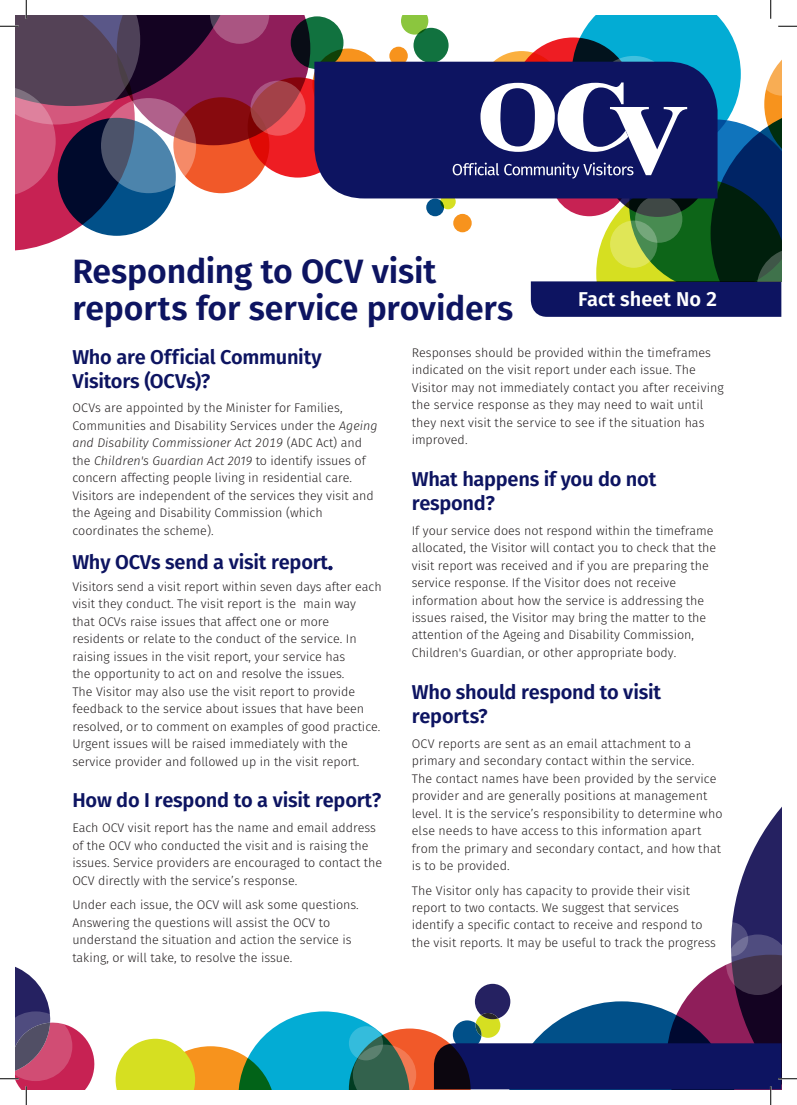
<style>
.page{position:relative;width:797px;height:1105px;background:#fff}
.page>*{position:absolute;margin:0;border:0;box-sizing:border-box;transform-origin:0 0}
.t1{font:600 33.75px/37.5px "Fira Sans";letter-spacing:-.005em;color:#0d1461}
.Body_text{font:600 20px/24px "Fira Sans";letter-spacing:-.01em;color:#0d1461}
.t2{font:600 20px "Fira Sans";color:#fff}
.Body_text-2{font:300 12.5px/17.5px "Fira Sans";color:#231f20}
.s1{font-style:italic}
</style>
<div class="page">
<div style="left:291px;top:16px;width:52px;height:53px;background:#11723f;border-radius:50%"></div>
<div style="left:413px;top:28px;width:35px;height:35px;background:#11723f;border-radius:50%"></div>
<svg style="left:401px;top:16px;width:27px;height:19px"></svg>
<div style="left:389px;top:47px;width:19px;height:18px;background:#f7931d;border-radius:50%"></div>
<div style="left:440px;top:194px;width:15px;height:15px;background:#d6df21;border-radius:50%"></div>
<div style="left:248px;top:77px;width:100px;height:101px;background:#ee1d23;border-radius:50%"></div>
<svg style="left:312px;top:49px;width:72px;height:71px"></svg>
<div style="left:426px;top:199px;width:18px;height:17px;background:#015089;border-radius:50%"></div>
<div style="left:314px;top:62px;width:138px;height:136px;background:#0d1461"></div>
<svg style="left:0;top:0;width:310px;height:251px"></svg>
<svg style="left:0;top:966px;width:95px;height:139px"></svg>
<svg style="left:452px;top:0;width:345px;height:317px"></svg>
<svg style="left:116px;top:806px;width:681px;height:299px"></svg>
<p class="t1" style="left:72px;top:250px;width:442px">Responding to OCV visit reports for service providers</p>
<p class="t2" style="left:578px;top:283px;width:140px">Fact sheet No 2</p>
<p class="Body_text" style="left:72px;top:344px;width:251px">Who are Official Community<br>Visitors (OCVs)?</p>
<p class="Body_text-2" style="left:72px;top:399px;width:306px">OCVs are appointed by the Minister for Families, Communities and Disability Services under the <span class="s1">Ageing and Disability Commissioner Act 2019</span> (ADC Act) and the <span class="s1">Children's Guardian Act 2019</span> to identify issues of concern affecting people living in residential care.<br>Visitors are independent of the services they visit and the Ageing and Disability Commission (which coordinates the scheme).</p>
<p class="Body_text" style="left:72px;top:549px;width:262px">Why OCVs send a visit report.</p>
<p class="Body_text-2" style="left:72px;top:577px;width:311px">Visitors send a visit report within seven days after each visit they conduct. The visit report is the main way that OCVs raise issues that affect one or more residents or relate to the conduct of the service. In raising issues in the visit report, your service has<br>the opportunity to act on and resolve the issues.<br>The Visitor may also use the visit report to provide feedback to the service about issues that have been resolved, or to comment on examples of good practice.<br>Urgent issues will be raised immediately with the service provider and followed up in the visit report.</p>
<p class="Body_text" style="left:72px;top:787px;width:311px">How do I respond to a visit report?</p>
<p class="Body_text-2" style="left:72px;top:819px;width:311px">Each OCV visit report has the name and email address of the OCV who conducted the visit and is raising the issues. Service providers are encouraged to contact the OCV directly with the service’s response.</p>
<p class="Body_text-2" style="left:72px;top:896px;width:288px">Under each issue, the OCV will ask some questions.<br>Answering the questions will assist the OCV to understand the situation and action the service is taking, or will take, to resolve the issue.</p>
<p class="Body_text-2" style="left:412px;top:343px;width:313px">Responses should be provided within the timeframes indicated on the visit report under each issue. The Visitor may not immediately contact you after receiving the service response as they may need to wait until they next visit the service to see if the situation has improved.</p>
<p class="Body_text" style="left:412px;top:466px;width:246px">What happens if you do not respond?</p>
<p class="Body_text-2" style="left:412px;top:521px;width:306px">If your service does not respond within the timeframe allocated, the Visitor will contact you to check that the visit report was received and if you are preparing the service response. If the Visitor does not receive information about how the service is addressing the issues raised, the Visitor may bring the matter to the attention of the Ageing and Disability Commission, Children's Guardian, or other appropriate body.</p>
<p class="Body_text" style="left:412px;top:679px;width:251px">Who should respond to visit reports?</p>
<p class="Body_text-2" style="left:412px;top:734px;width:312px">OCV reports are sent as an email attachment to a primary and secondary contact within the service.<br>The contact names have been provided by the service provider and are generally positions at management level. It is the service’s responsibility to determine who else needs to have access to this information apart from the primary and secondary contact, and how that is to be provided.</p>
<p class="Body_text-2" style="left:412px;top:881px;width:306px">The Visitor only has capacity to provide their visit report to two contacts. We suggest that services identify a specific contact to receive and respond to the visit reports. It may be useful to track the progress</p>
</div>
